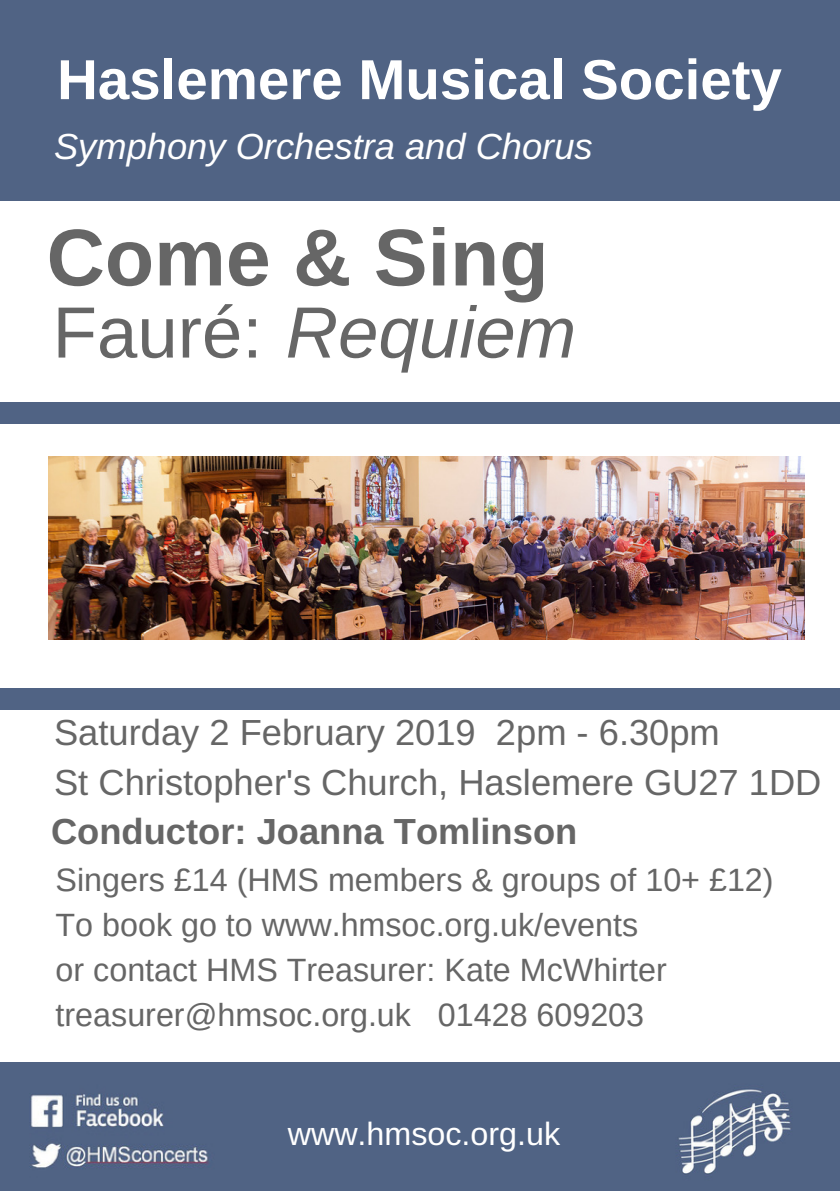
<style>
.page{position:relative;width:840px;height:1191px;background:#fff}
.page>*{position:absolute;margin:0;border:0;box-sizing:border-box;transform-origin:0 0}
.t1{font:700 80.6px "Arimo";color:#666}
.t2{font:italic 72.6px "Arimo";color:#666}
.t3{font:700 56.4px "Arimo";color:#fff}
.t4{font:36.2px/49.6px "Arimo";color:#666}
.t5{font:italic 36.2px "Arimo";color:#fff}
.t6{font:700 36.2px "Arimo";color:#666}
.t7{font:32.2px/45px "Arimo";color:#666}
.t8{font:32.2px "Arimo";color:#fff}
.s1{font-style:normal}
</style>
<div class="page">
<div style="left:0;top:0;width:839px;height:1191px;background:#506384"></div>
<div style="left:0;top:201px;width:839px;height:861px;background:#fff"></div>
<img style="left:31px;top:1093px;width:178px;height:75px">
<img style="left:678px;top:1089px;width:113px;height:86px">
<div style="left:0;top:402px;width:839px;height:22px;background:#506384"></div>
<div style="left:0;top:688px;width:839px;height:21px;background:#506384"></div>
<img style="left:48px;top:457px;width:755px;height:183px">
<h3 class="t3" style="left:57px;top:48px;width:726px">Haslemere Musical Society</h3>
<p class="t5" style="left:54px;top:126px;width:540px">Symphony Orchestra and Chorus</p>
<h1 class="t1" style="left:47px;top:212px;width:503px">Come &amp; Sing</h1>
<h2 class="t2" style="left:53px;top:292px;width:525px"><span class="s1">Fauré:</span> Requiem</h2>
<p class="t4" style="left:54px;top:708px;width:768px">Saturday 2 February 2019 2pm - 6.30pm<br>St Christopher's Church, Haslemere GU27 1DD</p>
<p class="t6" style="left:51px;top:811px;width:527px">Conductor: Joanna Tomlinson</p>
<p class="t7" style="left:56px;top:857px;width:719px">Singers £14 (HMS members &amp; groups of 10+ £12)<br>To book go to www.hmsoc.org.uk/events<br>or contact HMS Treasurer: Kate McWhirter treasurer@hmsoc.org.uk 01428 609203</p>
<p class="t8" style="left:287px;top:1115px;width:274px">www.hmsoc.org.uk</p>
</div>
